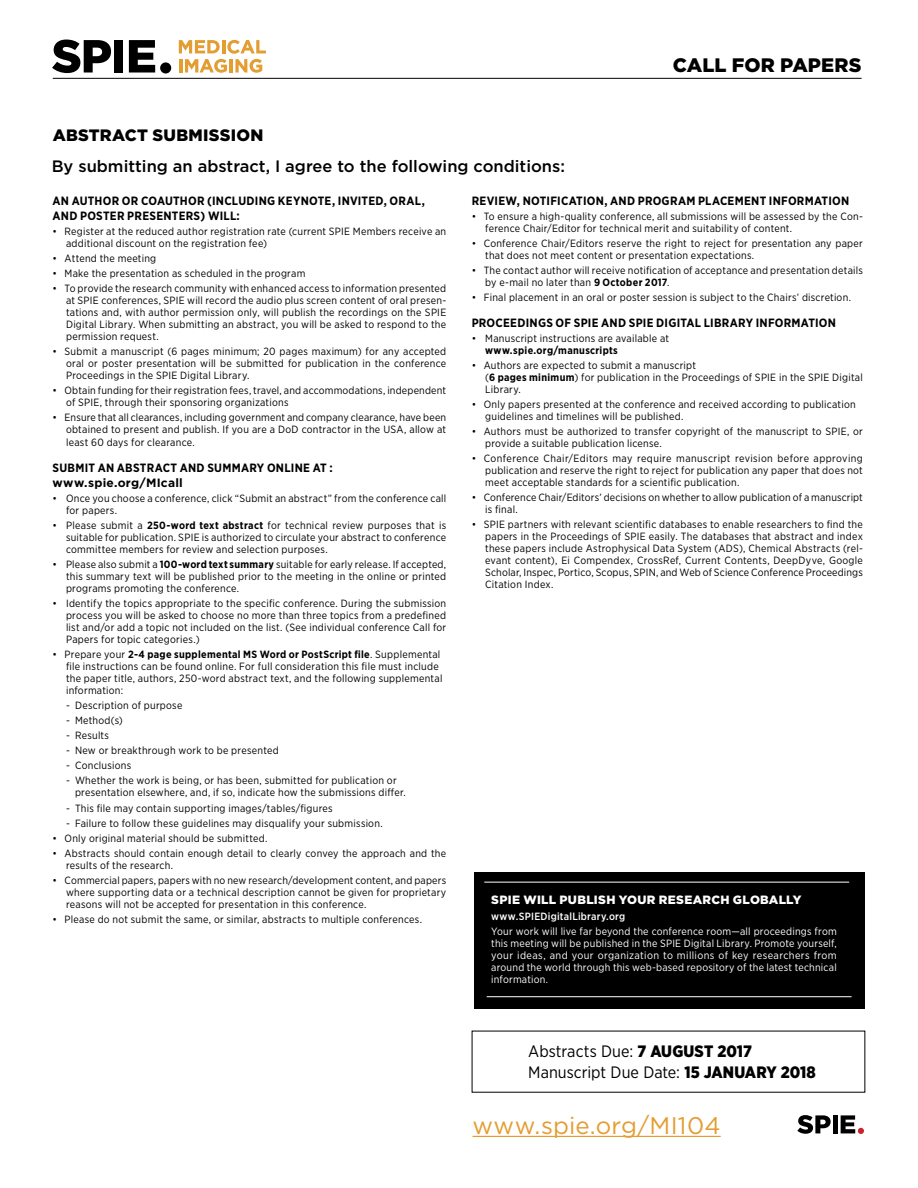
<style>
.page{position:relative;width:918px;height:1188px;background:#fff}
.page>*{position:absolute;margin:0;border:0;box-sizing:border-box;transform-origin:0 0}
.t1{font:24px "Gotham";letter-spacing:.01em;color:#e39d30}
.t2{font:900 19.5px "Gotham";letter-spacing:.005em;color:#000}
.t3{font:16.5px/21px "Gotham Narrow";color:#000}
.t4{font:500 16.5px "Gotham";color:#000}
.t5{font:900 16.5px "Gotham";letter-spacing:.015em;color:#000}
.t6{font:700 12px/15px "Gotham Narrow";letter-spacing:.02em;color:#000}
.t7{font:900 12px "Gotham";letter-spacing:.025em;color:#fff}
.t8{font:700 12px "Gotham";letter-spacing:.02em;color:#000}
.t9{font:10.5px/12px "Gotham Narrow";letter-spacing:.02em;color:#000}
.t10{font:10.5px/12px "Gotham Narrow";letter-spacing:.02em;color:#fff;text-align:justify}
.t11{font:500 10.5px "Gotham Narrow";letter-spacing:.025em;color:#fff}
.t12{font:700 10.5px "Gotham Narrow";letter-spacing:.03em;color:#000}
.s1{font-weight:700}
.s2{font-weight:900}
</style>
<div class="page">
<svg style="left:841px;top:1115px;width:23px;height:19px"></svg>
<svg style="left:797px;top:1115px;width:34px;height:19px"></svg>
<div style="left:833px;top:1115px;width:5px;height:18px;background:#000"></div>
<hr style="left:53px;top:78px;width:809px;height:1px;background:#000">
<hr style="left:472px;top:1136px;width:249px;height:1px;background:#e39d30">
<svg style="left:129px;top:40px;width:26px;height:33px"></svg>
<div style="left:160px;top:62px;width:11px;height:12px;background:#000;border-radius:50%"></div>
<svg style="left:52px;top:40px;width:59px;height:33px"></svg>
<div style="left:114px;top:40px;width:9px;height:33px;background:#000"></div>
<svg style="left:179px;top:40px;width:87px;height:33px"></svg>
<div style="left:474px;top:872px;width:391px;height:136px;background:#000"></div>
<hr style="left:484px;top:882px;width:365px;height:1px;background:#fff">
<hr style="left:487px;top:996px;width:365px;height:1px;background:#fff">
<h2 class="t2" style="left:673px;top:52px;width:190px">CALL FOR PAPERS</h2>
<h3 class="t5" style="left:53px;top:123px;width:212px">ABSTRACT SUBMISSION</h3>
<h3 class="t4" style="left:52px;top:156px;width:515px">By submitting an abstract, I agree to the following conditions:</h3>
<p class="t6" style="left:53px;top:193px;width:374px">AN AUTHOR OR COAUTHOR (INCLUDING KEYNOTE, INVITED, ORAL,<br>AND POSTER PRESENTERS) WILL:</p>
<p class="t9" style="left:66px;top:225px;width:382px;text-indent:-14px">• Register at the reduced author registration rate (current SPIE Members receive an additional discount on the registration fee)</p>
<p class="t9" style="left:53px;top:252px;width:105px">• Attend the meeting</p>
<p class="t9" style="left:53px;top:267px;width:254px">• Make the presentation as scheduled in the program</p>
<p class="t9" style="left:66px;top:282px;width:382px;text-align:justify;text-indent:-14px">• To provide the research community with enhanced access to information presented at SPIE conferences, SPIE will record the audio plus screen content of oral presen&shy;tations and, with author permission only, will publish the recordings on the SPIE Digital Library. When submitting an abstract, you will be asked to respond to the permission request.</p>
<p class="t9" style="left:66px;top:345px;width:382px;text-align:justify;text-indent:-14px">• Submit a manuscript (6 pages minimum; 20 pages maximum) for any accepted oral or poster presentation will be submitted for publication in the conference Proceedings in the SPIE Digital Library.</p>
<p class="t9" style="left:66px;top:384px;width:382px;text-indent:-14px">• Obtain funding for their registration fees, travel, and accommodations, independent of SPIE, through their sponsoring organizations</p>
<p class="t9" style="left:53px;top:411px;width:395px;text-align:right">• Ensure that all clearances, including government and company clearance, have been obtained to present and publish. If you are a DoD contractor in the USA, allow at</p>
<p class="t9" style="left:66px;top:437px;width:130px">least 60 days for clearance.</p>
<p class="t6" style="left:53px;top:460px;width:282px">SUBMIT AN ABSTRACT AND SUMMARY ONLINE AT :</p>
<p class="t8" style="left:53px;top:475px;width:132px">www.spie.org/MIcall</p>
<p class="t9" style="left:66px;top:492px;width:382px;text-indent:-14px">• Once you choose a conference, click “Submit an abstract” from the conference call for papers.</p>
<p class="t9" style="left:66px;top:519px;width:382px;text-align:justify;text-indent:-14px">• Please submit a <span class="s1">250-word text abstract</span> for technical review purposes that is suitable for publication. SPIE is authorized to circulate your abstract to conference committee members for review and selection purposes.</p>
<p class="t9" style="left:66px;top:558px;width:382px;text-align:justify;text-indent:-13px">• Please also submit a <span class="s1">100-word text summary</span> suitable for early release. If accepted, this summary text will be published prior to the meeting in the online or printed programs promoting the conference.</p>
<p class="t9" style="left:66px;top:597px;width:382px;text-align:justify;text-indent:-14px">• Identify the topics appropriate to the specific conference. During the submission process you will be asked to choose no more than three topics from a predefined list and/or add a topic not included on the list. (See individual conference Call for Papers for topic categories.)</p>
<p class="t9" style="left:66px;top:648px;width:378px;text-indent:-13px">• Prepare your <span class="s1">2-4 page supplemental MS Word or PostScript file</span>. Supplemental file instructions can be found online. For full consideration this file must include the paper title, authors, 250-word abstract text, and the following supplemental information:</p>
<p class="t9" style="left:66px;top:699px;width:118px">- Description of purpose</p>
<p class="t9" style="left:66px;top:714px;width:58px">- Method(s)</p>
<p class="t9" style="left:66px;top:730px;width:45px">- Results</p>
<p class="t9" style="left:66px;top:745px;width:214px">- New or breakthrough work to be presented</p>
<p class="t9" style="left:66px;top:760px;width:67px">- Conclusions</p>
<p class="t9" style="left:75px;top:775px;width:332px;text-indent:-9px">- Whether the work is being, or has been, submitted for publication or presentation elsewhere, and, if so, indicate how the submissions differ.</p>
<p class="t9" style="left:66px;top:802px;width:268px">- This file may contain supporting images/tables/figures</p>
<p class="t9" style="left:66px;top:817px;width:318px">- Failure to follow these guidelines may disqualify your submission.</p>
<p class="t9" style="left:53px;top:832px;width:216px">• Only original material should be submitted.</p>
<p class="t9" style="left:66px;top:847px;width:382px;text-indent:-14px">• Abstracts should contain enough detail to clearly convey the approach and the results of the research.</p>
<p class="t9" style="left:66px;top:874px;width:382px;text-align:justify;text-indent:-14px">• Commercial papers, papers with no new research/development content, and papers where supporting data or a technical description cannot be given for proprietary reasons will not be accepted for presentation in this conference.</p>
<p class="t9" style="left:53px;top:913px;width:371px">• Please do not submit the same, or similar, abstracts to multiple conferences.</p>
<p class="t6" style="left:472px;top:193px;width:379px">REVIEW, NOTIFICATION, AND PROGRAM PLACEMENT INFORMATION</p>
<p class="t9" style="left:485px;top:210px;width:379px;text-indent:-14px">• To ensure a high-quality conference, all submissions will be assessed by the Con&shy;ference Chair/Editor for technical merit and suitability of content.</p>
<p class="t9" style="left:485px;top:237px;width:379px;text-indent:-14px">• Conference Chair/Editors reserve the right to reject for presentation any paper that does not meet content or presentation expectations.</p>
<p class="t9" style="left:485px;top:264px;width:379px;text-indent:-14px">• The contact author will receive notification of acceptance and presentation details by e-mail no later than <span class="s1">9 October 2017</span>.</p>
<p class="t9" style="left:472px;top:291px;width:381px">• Final placement in an oral or poster session is subject to the Chairs’ discretion.</p>
<p class="t6" style="left:472px;top:315px;width:366px">PROCEEDINGS OF SPIE AND SPIE DIGITAL LIBRARY INFORMATION</p>
<p class="t9" style="left:472px;top:332px;width:199px">• Manuscript instructions are available at</p>
<p class="t12" style="left:485px;top:343px;width:134px">www.spie.org/manuscripts</p>
<p class="t9" style="left:485px;top:359px;width:379px;text-indent:-14px">• Authors are expected to submit a manuscript<br>(<span class="s1">6 pages minimum</span>) for publication in the Proceedings of SPIE in the SPIE Digital<br>Library.</p>
<p class="t9" style="left:485px;top:398px;width:372px;text-indent:-14px">• Only papers presented at the conference and received according to publication guidelines and timelines will be published.</p>
<p class="t9" style="left:485px;top:425px;width:379px;text-indent:-14px">• Authors must be authorized to transfer copyright of the manuscript to SPIE, or provide a suitable publication license.</p>
<p class="t9" style="left:485px;top:452px;width:379px;text-align:justify;text-indent:-14px">• Conference Chair/Editors may require manuscript revision before approving publication and reserve the right to reject for publication any paper that does not meet acceptable standards for a scientific publication.</p>
<p class="t9" style="left:485px;top:491px;width:379px;text-indent:-14px">• Conference Chair/Editors’ decisions on whether to allow publication of a manuscript is final.</p>
<p class="t9" style="left:485px;top:518px;width:379px;text-align:justify;text-indent:-14px">• SPIE partners with relevant scientific databases to enable researchers to find the papers in the Proceedings of SPIE easily. The databases that abstract and index these papers include Astrophysical Data System (ADS), Chemical Abstracts (rel&shy;evant content), Ei Compendex, CrossRef, Current Contents, DeepDyve, Google Scholar, Inspec, Portico, Scopus, SPIN, and Web of Science Conference Proceedings Citation Index.</p>
<p class="t7" style="left:491px;top:891px;width:312px">SPIE WILL PUBLISH YOUR RESEARCH GLOBALLY</p>
<p class="t11" style="left:491px;top:910px;width:136px">www.SPIEDigitalLibrary.org</p>
<p class="t10" style="left:491px;top:925px;width:347px">Your work will live far beyond the conference room—all proceedings from this meeting will be published in the SPIE Digital Library. Promote yourself, your ideas, and your organization to millions of key researchers from around the world through this web-based repository of the latest technical information.</p>
<h3 class="t3" style="left:528px;top:1040px;width:289px">Abstracts Due: <span class="s2">7 AUGUST 2017<br></span>Manuscript Due Date: <span class="s2">15 JANUARY 2018</span></h3>
<h1 class="t1" style="left:472px;top:1110px;width:250px">www.spie.org/MI104</h1>
</div>
